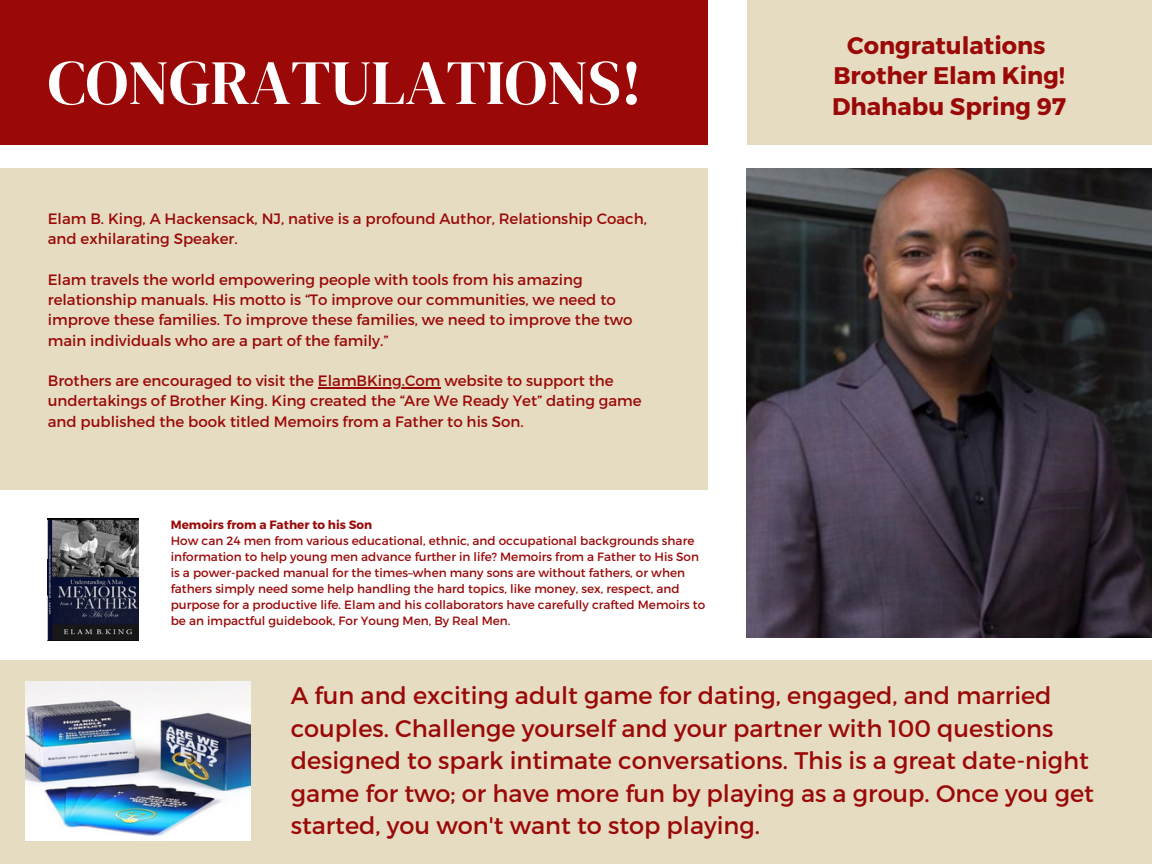
<style>
.page{position:relative;width:1152px;height:864px;background:#fff}
.page>*{position:absolute;margin:0;border:0;box-sizing:border-box;transform-origin:0 0}
.t1{font:63px "DM Serif Display";color:#fefefe}
.t2{font:24px/32.7px "Montserrat";color:#9a0908}
.t3{font:700 24px "Montserrat";color:#9a0908}
.t4{font:15px/20.2px "Montserrat";color:#9a0908}
.t5{font:12px/16px "Montserrat";color:#9a0908}
.t6{font:700 12px "Montserrat";color:#9a0908}
</style>
<div class="page">
<div style="left:0;top:168px;width:708px;height:322px;background:#e6dcc1"></div>
<div style="left:0;top:660px;width:1152px;height:204px;background:#e6dcc1"></div>
<img style="left:26px;top:682px;width:225px;height:158px">
<div style="left:747px;top:0;width:405px;height:145px;background:#e6dcc1"></div>
<img style="left:746px;top:168px;width:406px;height:469px">
<div style="left:0;top:0;width:708px;height:145px;background:#9a0908"></div>
<img style="left:48px;top:518px;width:91px;height:123px">
<hr style="left:318px;top:387px;width:123px;height:1px;background:#9a0908">
<p class="t1" style="left:48px;top:39px;width:596px">CONGRATULATIONS!</p>
<p class="t4" style="left:48px;top:208px;width:601px">Elam B. King, A Hackensack, NJ, native is a profound Author, Relationship Coach, and exhilarating Speaker.</p>
<p class="t4" style="left:48px;top:269px;width:586px">Elam travels the world empowering people with tools from his amazing relationship manuals. His motto is “To improve our communities, we need to improve these families. To improve these families, we need to improve the two main individuals who are a part of the family.”</p>
<p class="t4" style="left:48px;top:370px;width:595px">Brothers are encouraged to visit the ElamBKing.Com website to support the undertakings of Brother King. King created the “Are We Ready Yet” dating game and published the book titled Memoirs from a Father to his Son.</p>
<p class="t6" style="left:171px;top:517px;width:203px">Memoirs from a Father to his Son</p>
<p class="t5" style="left:171px;top:532px;width:536px">How can 24 men from various educational, ethnic, and occupational backgrounds share information to help young men advance further in life? Memoirs from a Father to His Son is a power-packed manual for the times–when many sons are without fathers, or when fathers simply need some help handling the hard topics, like money, sex, respect, and purpose for a productive life. Elam and his collaborators have carefully crafted Memoirs to be an impactful guidebook, For Young Men, By Real Men.</p>
<p class="t3" style="left:847px;top:30px;width:200px">Congratulations</p>
<p class="t3" style="left:833px;top:60px;width:233px">Brother Elam King!</p>
<p class="t3" style="left:832px;top:90px;width:235px">Dhahabu Spring 97</p>
<p class="t2" style="left:291px;top:678px;width:805px">A fun and exciting adult game for dating, engaged, and married couples. Challenge yourself and your partner with 100 questions designed to spark intimate conversations. This is a great date-night game for two; or have more fun by playing as a group. Once you get started, you won't want to stop playing.</p>
</div>
